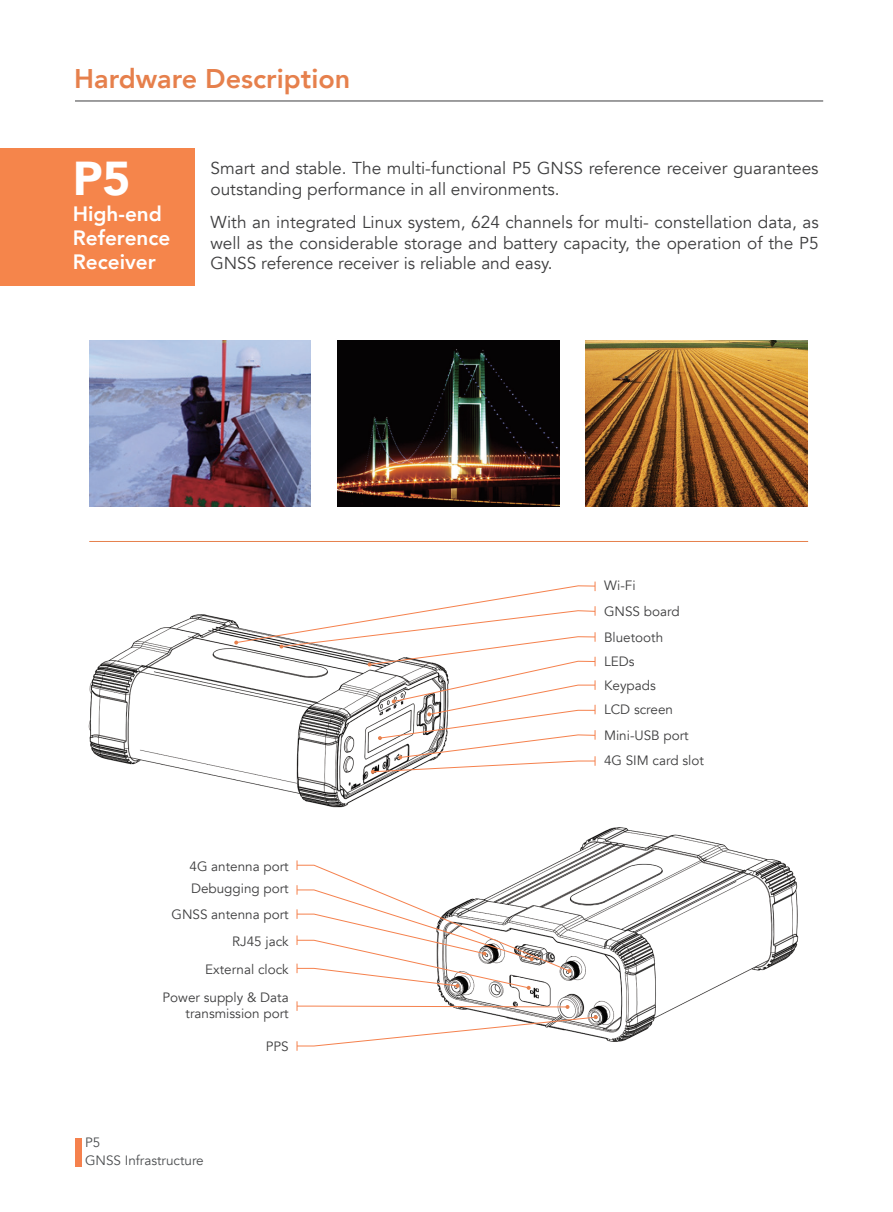
<style>
.page{position:relative;width:893px;height:1212px;background:#fff}
.page>*{position:absolute;margin:0;border:0;box-sizing:border-box;transform-origin:0 0}
.t1{font:900 47.4px "Avenir";color:#fff}
.t2{font:800 27px "Avenir";color:#e6804c}
.t3{font:800 20.7px/23.7px "Avenir";color:#fff}
.t4{font:17.25px/20.7px "Avenir";color:#3e3e3f}
.t5{font:13.5px/24.3px "Avenir";color:#3e3e3f}
.t6{font:13.5px/18px "Avenir";color:#4c4e50}
</style>
<div class="page">
<img style="left:438px;top:827px;width:361px;height:215px">
<img style="left:88px;top:614px;width:316px;height:194px">
<div style="left:75px;top:1138px;width:6px;height:28px;background:#f5814d"></div>
<div style="left:0;top:148px;width:195px;height:138px;background:#f5854b"></div>
<hr style="left:75px;top:101px;width:748px;height:1px;background:#3e3e3f">
<hr style="left:89px;top:541px;width:719px;height:1px;background:#e6804c">
<svg style="left:234px;top:582px;width:362px;height:192px"></svg>
<img style="left:586px;top:341px;width:221px;height:166px">
<img style="left:338px;top:341px;width:221px;height:166px">
<img style="left:89px;top:341px;width:221px;height:166px">
<svg style="left:296px;top:860px;width:275px;height:130px"></svg>
<svg style="left:296px;top:1001px;width:302px;height:50px"></svg>
<h2 class="t2" style="left:74px;top:58px;width:278px">Hardware Description</h2>
<h1 class="t1" style="left:73px;top:137px;width:59px">P5</h1>
<p class="t3" style="left:73px;top:202px;width:99px">High-end<br>Reference<br>Receiver</p>
<p class="t4" style="left:210px;top:158px;width:610px">Smart and stable. The multi-functional P5 GNSS reference receiver guarantees outstanding performance in all environments.</p>
<p class="t4" style="left:210px;top:212px;width:610px;text-align:justify">With an integrated Linux system, 624 channels for multi- constellation data, as well as the considerable storage and battery capacity, the operation of the P5<br>GNSS reference receiver is reliable and easy.</p>
<p class="t5" style="left:189px;top:855px;width:101px;line-height:22.2px">4G antenna port<br>Debugging port</p>
<p class="t5" style="left:604px;top:574px;width:33px">Wi-Fi</p>
<p class="t5" style="left:604px;top:598px;width:77px;line-height:26px">GNSS board<br>Bluetooth</p>
<p class="t5" style="left:604px;top:649px;width:71px">LEDs<br>Keypads<br>LCD screen</p>
<p class="t5" style="left:604px;top:723px;width:101px;line-height:25.2px">Mini-USB port<br>4G SIM card slot</p>
<p class="t5" style="left:171px;top:902px;width:119px">GNSS antenna port</p>
<p class="t5" style="left:232px;top:929px;width:58px">RJ45 jack</p>
<p class="t5" style="left:205px;top:957px;width:85px">External clock</p>
<p class="t5" style="left:162px;top:989px;width:128px;line-height:16.5px;text-align:right">Power supply &amp; Data transmission port</p>
<p class="t5" style="left:266px;top:1034px;width:25px">PPS</p>
<p class="t6" style="left:85px;top:1134px;width:120px">P5<br>GNSS Infrastructure</p>
</div>
